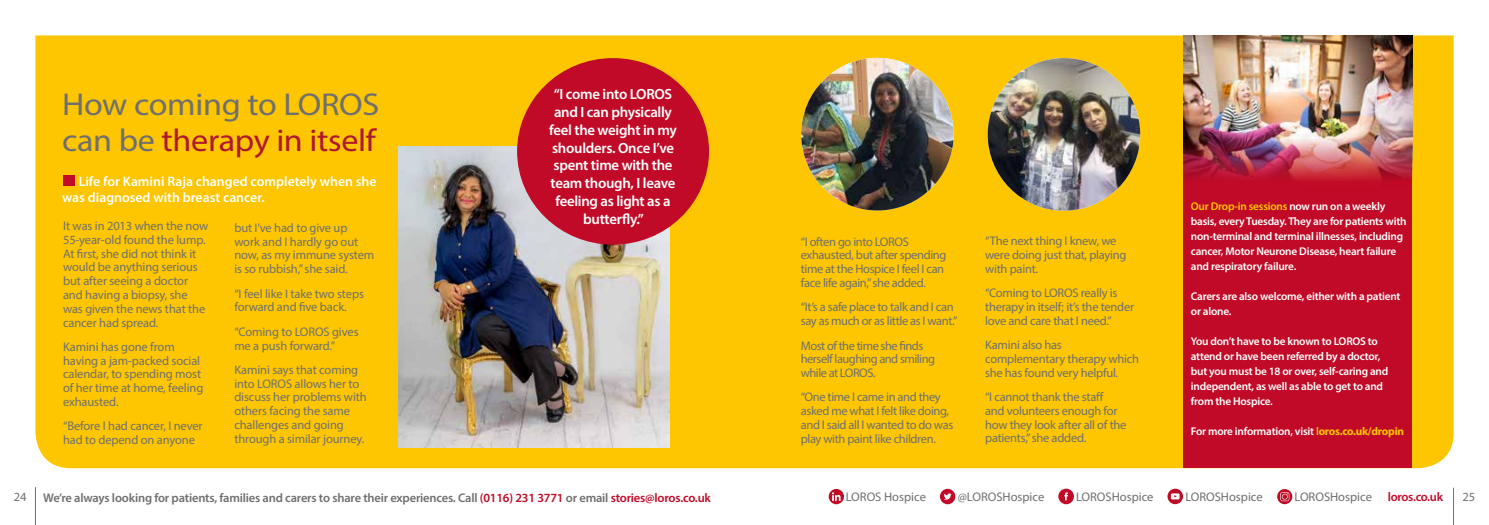
<style>
.page{position:relative;width:1489px;height:525px;background:#fff}
.page>*{position:absolute;margin:0;border:0;box-sizing:border-box;transform-origin:0 0}
.t1{font:31.62px/36.2px "Myriad Pro";letter-spacing:-.01em;color:#706f6f;scale:1.08 1}
.t2{font:600 14.75px/17.8px "Myriad Pro";letter-spacing:-.02em;color:#fff;text-align:center}
.t3{font:600 13.75px/16.2px "Myriad Pro";color:#fff}
.t4{font:12.5px/13.8px "Myriad Pro";letter-spacing:-.015em;color:#706f6f}
.t5{font:600 12.5px "Myriad Pro";letter-spacing:-.015em;color:#706f6f}
.t6{font:12.5px/13.8px "Myriad Pro";letter-spacing:-.04em;color:#706f6f}
.t7{font:600 12.5px "Myriad Pro";letter-spacing:-.025em;color:#c10a27}
.t8{font:600 11.25px/15px "Myriad Pro";letter-spacing:-.02em;color:#fff}
.s1{color:#ad182d}
.s2{color:#fdc600}
.s3{font-weight:700;color:#fdc600}
.s4{color:#c10a27}
</style>
<div class="page">
<hr style="left:35px;top:487px;width:1px;height:37px;background:#706f6f">
<hr style="left:1453px;top:487px;width:1px;height:37px;background:#706f6f">
<svg style="left:939px;top:488px;width:16px;height:16px"></svg>
<svg style="left:1058px;top:488px;width:15px;height:16px"></svg>
<svg style="left:1167px;top:488px;width:15px;height:16px"></svg>
<svg style="left:828px;top:489px;width:16px;height:15px"></svg>
<svg style="left:1277px;top:489px;width:15px;height:15px"></svg>
<div style="left:35px;top:35px;width:1418px;height:433px;background:#fdc600"></div>
<img style="left:398px;top:146px;width:271px;height:301px">
<div style="left:517px;top:58px;width:192px;height:186px;background:#c10a27;border-radius:50%"></div>
<div style="left:1183px;top:35px;width:228px;height:433px;background:#c10a27"></div>
<img style="left:1183px;top:35px;width:228px;height:145px">
<div style="left:64px;top:175px;width:11px;height:10px;background:#c10a27"></div>
<img style="left:801px;top:58px;width:152px;height:152px;border-radius:76px">
<img style="left:987px;top:58px;width:153px;height:152px;border-radius:76px">
<h1 class="t1" style="left:62px;top:86px;width:295px">How coming to LOROS can be <span class="s1">therapy in itself</span></h1>
<p class="t3" style="left:62px;top:172px;width:316px;text-indent:17px">Life for Kamini Raja changed completely when she was diagnosed with breast cancer.</p>
<p class="t4" style="left:63px;top:219px;width:147px">It was in 2013 when the now<br>55-year-old found the lump.<br>At first, she did not think it would be anything serious but after seeing a doctor and having a biopsy, she was given the news that the cancer had spread.</p>
<p class="t4" style="left:63px;top:339px;width:142px">Kamini has gone from having a jam-packed social calendar, to spending most of her time at home, feeling exhausted.</p>
<p class="t4" style="left:63px;top:419px;width:141px">“Before I had cancer, I never had to depend on anyone</p>
<p class="t4" style="left:234px;top:220px;width:141px">but I’ve had to give up work and I hardly go out now, as my immune system is so rubbish,” she said.</p>
<p class="t4" style="left:234px;top:286px;width:131px">“I feel like I take two steps forward and five back.</p>
<p class="t4" style="left:234px;top:324px;width:126px">“Coming to LOROS gives me a push forward.”</p>
<p class="t4" style="left:234px;top:362px;width:134px">Kamini says that coming into LOROS allows her to discuss her problems with others facing the same challenges and going through a similar journey.</p>
<p class="t2" style="left:549px;top:85px;width:129px">“I come into LOROS and I can physically feel the weight in my shoulders. Once I’ve spent time with the team though, I leave feeling as light as a butterfly.”</p>
<p class="t4" style="left:800px;top:234px;width:147px">“I often go into LOROS exhausted, but after spending time at the Hospice I feel I can face life again,” she added.</p>
<p class="t4" style="left:800px;top:300px;width:158px">“It’s a safe place to talk and I can say as much or as little as I want.”</p>
<p class="t6" style="left:800px;top:338px;width:136px">Most of the time she finds herself laughing and smiling while at LOROS.</p>
<p class="t4" style="left:800px;top:390px;width:154px">“One time I came in and they asked me what I felt like doing, and I said all I wanted to do was play with paint like children.</p>
<p class="t4" style="left:985px;top:234px;width:143px">“The next thing I knew, we were doing just that, playing with paint.</p>
<p class="t4" style="left:985px;top:286px;width:150px">“Coming to LOROS really is therapy in itself; it’s the tender love and care that I need.”</p>
<p class="t4" style="left:985px;top:337px;width:155px">Kamini also has complementary therapy which she has found very helpful.</p>
<p class="t4" style="left:985px;top:389px;width:143px">“I cannot thank the staff and volunteers enough for how they look after all of the patients,” she added.</p>
<p class="t8" style="left:1190px;top:198px;width:217px"><span class="s2">Our Drop-in sessions</span> now run on a weekly basis, every Tuesday. They are for patients with non-terminal and terminal illnesses, including cancer, Motor Neurone Disease, heart failure and respiratory failure.</p>
<p class="t8" style="left:1190px;top:288px;width:211px">Carers are also welcome, either with a patient or alone.</p>
<p class="t8" style="left:1190px;top:333px;width:199px">You don’t have to be known to LOROS to attend or have been referred by a doctor, but you must be 18 or over, self-caring and independent, as well as able to get to and from the Hospice.</p>
<p class="t8" style="left:1190px;top:423px;width:215px">For more information, visit <span class="s2">l</span><span class="s3">oros.co.uk/dropin</span></p>
<p class="t4" style="left:14px;top:489px;width:14px">24</p>
<p class="t5" style="left:43px;top:489px;width:669px">We’re always looking for patients, families and carers to share their experiences. Call <span class="s4">(0116) 231 3771</span> or email <span class="s4">stories@loros.co.uk</span></p>
<p class="t4" style="left:845px;top:489px;width:81px">LOROS Hospice</p>
<p class="t4" style="left:957px;top:489px;width:88px">@LOROSHospice</p>
<p class="t4" style="left:1076px;top:489px;width:79px">LOROSHospice</p>
<p class="t4" style="left:1185px;top:489px;width:79px">LOROSHospice</p>
<p class="t4" style="left:1294px;top:489px;width:79px">LOROSHospice</p>
<p class="t7" style="left:1387px;top:488px;width:57px">loros.co.uk</p>
<p class="t4" style="left:1462px;top:489px;width:14px">25</p>
</div>
